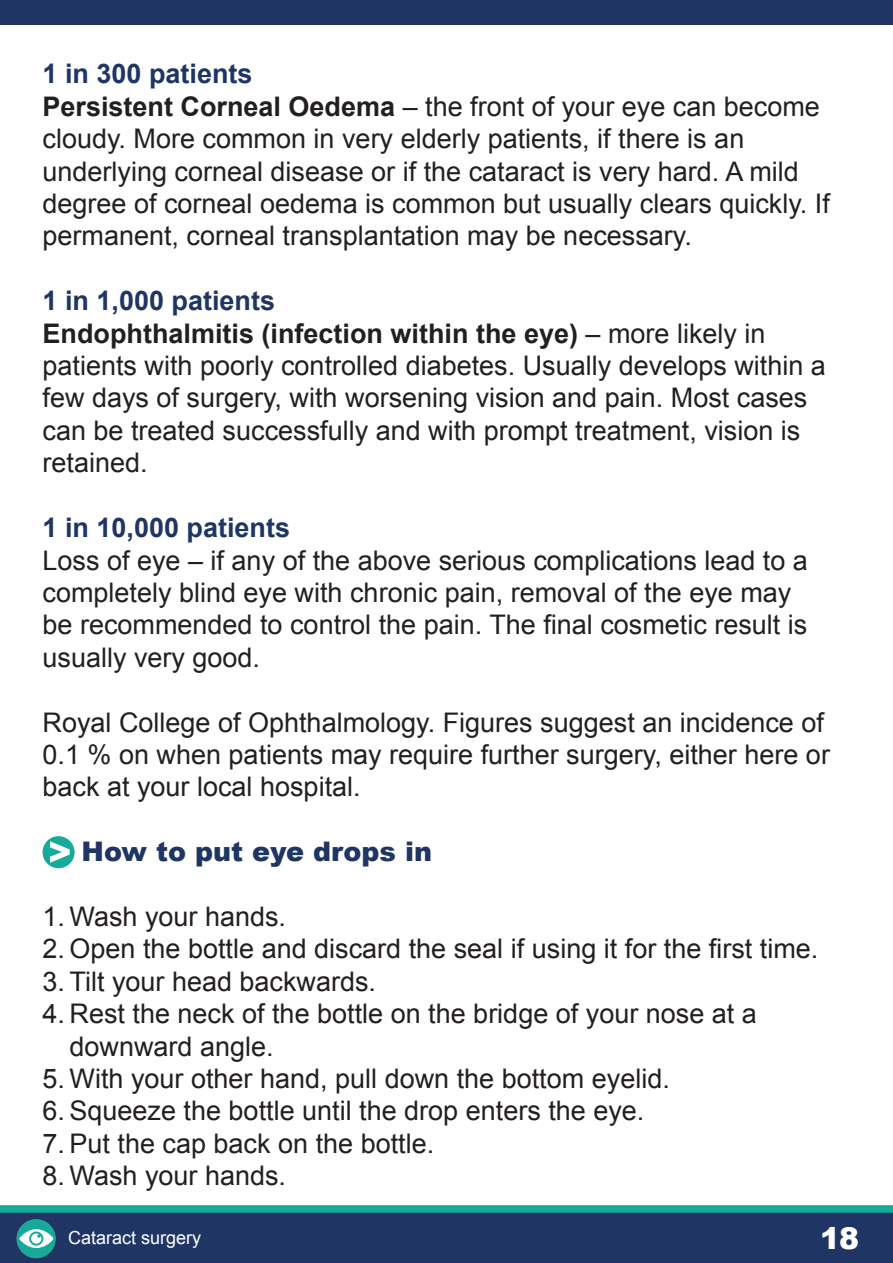
<style>
.page{position:relative;width:893px;height:1263px;background:#fff}
.page>*{position:absolute;margin:0;border:0;box-sizing:border-box;transform-origin:0 0}
.t1{font:900 30px "Arial";color:#fff}
.t2{font:27px/32.4px "Arial";color:#231f20}
.t3{font:700 27px "Arial";color:#1f3664}
.t4{font:900 27px "Arial";color:#1f3664}
.t5{font:18px "Arial";color:#fff}
.s1{font-weight:700}
</style>
<div class="page">
<div style="left:0;top:0;width:893px;height:25px;background:#1f3664"></div>
<div style="left:0;top:1208px;width:893px;height:55px;background:#1f3664"></div>
<div style="left:0;top:1205px;width:893px;height:8px;background:#16aa9b"></div>
<div style="left:17px;top:1219px;width:39px;height:39px;background:#16aa9b;border-radius:50%"></div>
<svg style="left:19px;top:1229px;width:34px;height:19px"></svg>
<svg style="left:43px;top:836px;width:32px;height:32px"></svg>
<p class="t3" style="left:43px;top:56px;width:212px">1 in 300 patients</p>
<p class="t2" style="left:43px;top:90px;width:789px"><span class="s1">Persistent Corneal Oedema</span> – the front of your eye can become cloudy. More common in very elderly patients, if there is an underlying corneal disease or if the cataract is very hard. A mild degree of corneal oedema is common but usually clears quickly. If permanent, corneal transplantation may be necessary.</p>
<p class="t3" style="left:43px;top:283px;width:234px">1 in 1,000 patients</p>
<p class="t2" style="left:43px;top:317px;width:785px"><span class="s1">Endophthalmitis (infection within the eye)</span> – more likely in patients with poorly controlled diabetes. Usually develops within a few days of surgery, with worsening vision and pain. Most cases can be treated successfully and with prompt treatment, vision is retained.</p>
<p class="t3" style="left:43px;top:510px;width:249px">1 in 10,000 patients</p>
<p class="t2" style="left:43px;top:544px;width:767px">Loss of eye – if any of the above serious complications lead to a completely blind eye with chronic pain, removal of the eye may be recommended to control the pain. The final cosmetic result is usually very good.</p>
<p class="t2" style="left:43px;top:706px;width:789px">Royal College of Ophthalmology. Figures suggest an incidence of<br>0.1 % on when patients may require further surgery, either here or back at your local hospital.</p>
<p class="t4" style="left:82px;top:832px;width:352px">How to put eye drops in</p>
<p class="t2" style="left:43px;top:900px;width:245px">1. Wash your hands.</p>
<p class="t2" style="left:43px;top:933px;width:777px">2. Open the bottle and discard the seal if using it for the first time.</p>
<p class="t2" style="left:43px;top:965px;width:335px">3. Tilt your head backwards.</p>
<p class="t2" style="left:70px;top:998px;width:689px;text-indent:-27px">4. Rest the neck of the bottle on the bridge of your nose at a downward angle.</p>
<p class="t2" style="left:43px;top:1062px;width:629px">5. With your other hand, pull down the bottom eyelid.</p>
<p class="t2" style="left:43px;top:1095px;width:603px">6. Squeeze the bottle until the drop enters the eye.</p>
<p class="t2" style="left:43px;top:1127px;width:393px">7. Put the cap back on the bottle.</p>
<p class="t2" style="left:43px;top:1160px;width:245px">8. Wash your hands.</p>
<p class="t5" style="left:68px;top:1226px;width:135px">Cataract surgery</p>
<p class="t1" style="left:820px;top:1216px;width:41px">18</p>
</div>
